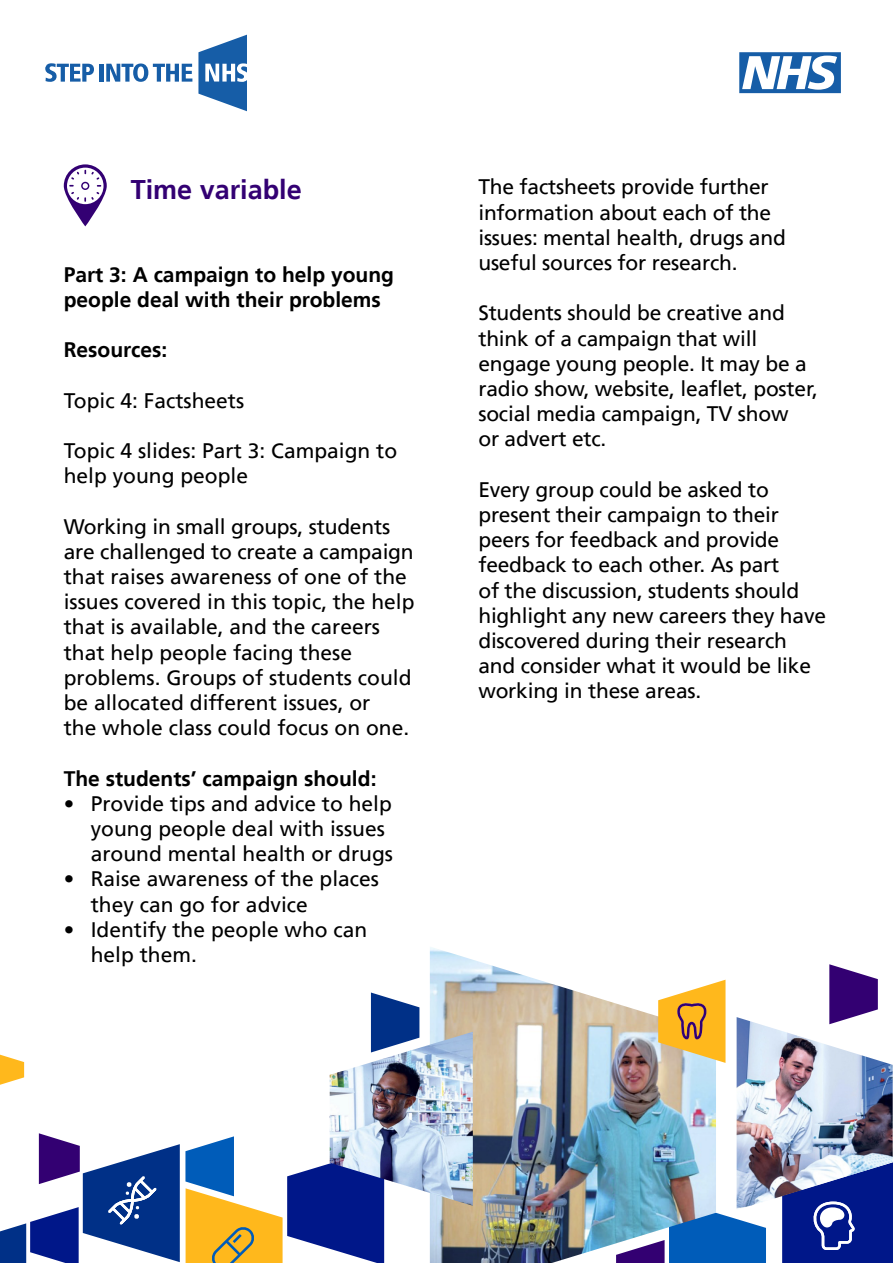
<style>
.page{position:relative;width:893px;height:1263px;background:#fff}
.page>*{position:absolute;margin:0;border:0;box-sizing:border-box;transform-origin:0 0}
.t1{font:700 27px "Frutiger LT";color:#330073}
.t2{font:21px/25.2px "Frutiger LT";letter-spacing:-.01em;color:#000}
.t3{font:700 21px/25.2px "Frutiger LT";color:#000}
</style>
<div class="page">
<svg style="left:371px;top:992px;width:48px;height:40px"></svg>
<svg style="left:829px;top:964px;width:49px;height:53px"></svg>
<svg style="left:0;top:1055px;width:24px;height:30px"></svg>
<svg style="left:716px;top:1199px;width:50px;height:64px"></svg>
<img style="left:430px;top:947px;width:286px;height:316px">
<img style="left:330px;top:1032px;width:143px;height:174px">
<svg style="left:782px;top:1210px;width:111px;height:53px;background:#1a2f95"></svg>
<svg style="left:0;top:1133px;width:384px;height:130px"></svg>
<img style="left:737px;top:1017px;width:156px;height:193px">
<svg style="left:658px;top:980px;width:67px;height:83px;background:#ecb853"></svg>
<svg style="left:45px;top:63px;width:49px;height:19px"></svg>
<div style="left:99px;top:64px;width:5px;height:18px;background:#165da7"></div>
<svg style="left:106px;top:63px;width:86px;height:19px"></svg>
<svg style="left:198px;top:35px;width:49px;height:76px"></svg>
<svg style="left:739px;top:52px;width:102px;height:41px"></svg>
<svg style="left:64px;top:164px;width:43px;height:62px"></svg>
<p class="t1" style="left:131px;top:174px;width:173px">Time variable</p>
<p class="t3" style="left:64px;top:262px;width:332px">Part 3: A campaign to help young people deal with their problems</p>
<p class="t3" style="left:64px;top:337px;width:105px">Resources:</p>
<p class="t2" style="left:64px;top:388px;width:182px">Topic 4: Factsheets</p>
<p class="t2" style="left:64px;top:438px;width:335px">Topic 4 slides: Part 3: Campaign to help young people</p>
<p class="t2" style="left:64px;top:514px;width:352px">Working in small groups, students are challenged to create a campaign that raises awareness of one of the issues covered in this topic, the help that is available, and the careers that help people facing these problems. Groups of students could be allocated different issues, or<br>the whole class could focus on one.</p>
<p class="t3" style="left:64px;top:766px;width:314px">The students’ campaign should:</p>
<p class="t2" style="left:91px;top:791px;width:304px;text-indent:-27px">• Provide tips and advice to help young people deal with issues around mental health or drugs</p>
<p class="t2" style="left:91px;top:867px;width:290px;text-indent:-27px">• Raise awareness of the places they can go for advice</p>
<p class="t2" style="left:91px;top:917px;width:278px;text-indent:-27px">• Identify the people who can help them.</p>
<p class="t2" style="left:478px;top:175px;width:309px">The factsheets provide further information about each of the issues: mental health, drugs and useful sources for research.</p>
<p class="t2" style="left:478px;top:301px;width:341px">Students should be creative and think of a campaign that will engage young people. It may be a radio show, website, leaflet, poster, social media campaign, TV show<br>or advert etc.</p>
<p class="t2" style="left:478px;top:477px;width:349px">Every group could be asked to present their campaign to their peers for feedback and provide feedback to each other. As part<br>of the discussion, students should highlight any new careers they have discovered during their research and consider what it would be like working in these areas.</p>
</div>
